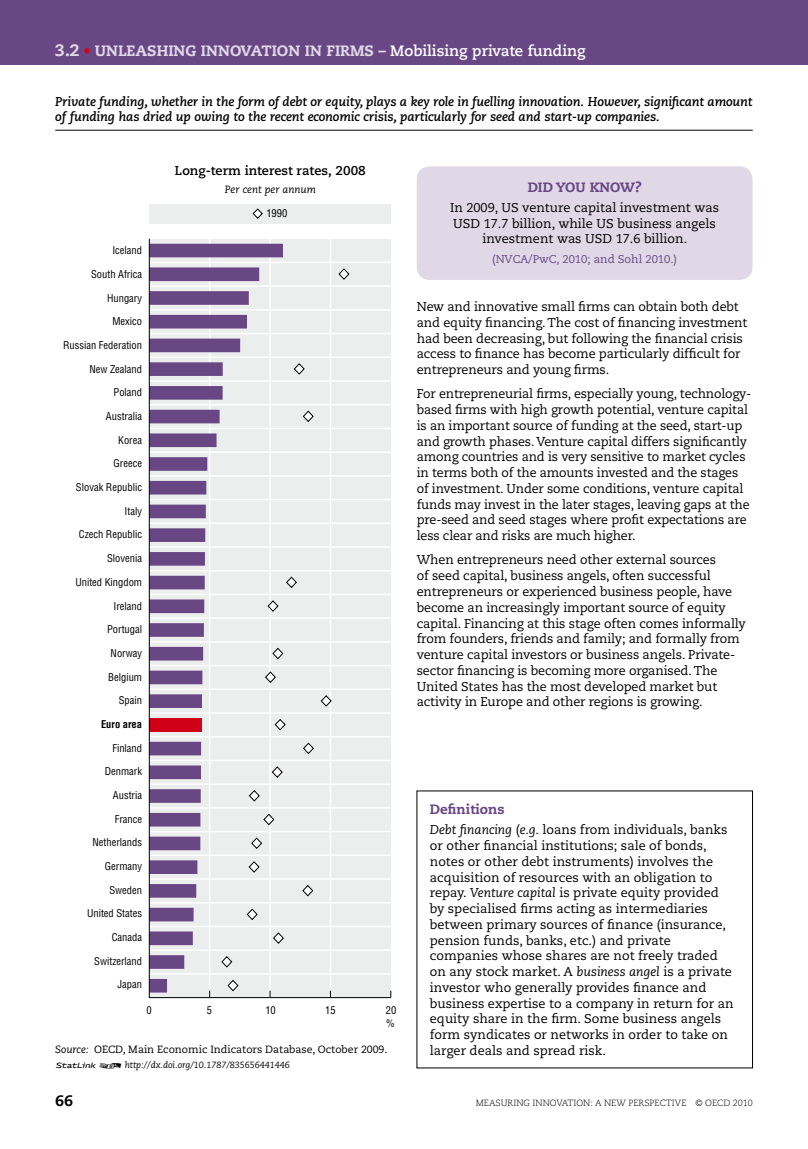
<style>
.page{position:relative;width:808px;height:1149px;background:#fff}
.page>*{position:absolute;margin:0;border:0;box-sizing:border-box;transform-origin:0 0}
.t1{font:800 15px "Caecilia LT Std";color:#e0d8e6}
.t2{font:800 15px "Caecilia LT Std";color:#000}
.t3{font:800 13.5px "Caecilia LT Std";color:#694785}
.t4{font:12.75px/15.8px "Caecilia LT Std";letter-spacing:-.01em;color:#000}
.t5{font:italic 700 12.75px/15.8px "Caecilia LT Std";letter-spacing:-.01em;color:#000}
.t6{font:700 12.75px "Caecilia LT Std";color:#000}
.t7{font:11.25px "Caecilia LT Std";color:#694785}
.t8{font:condensed 10.5px/12.8px "Helvetica LT Std";color:#000}
.t9{font:10.5px "Caecilia LT Std";color:#000}
.t10{font:italic 10.5px "Caecilia LT Std";color:#000}
.t11{font:700 condensed 10.5px "Helvetica LT Std";color:#000}
.t12{font:300 9px "Caecilia LT Std";color:#000}
.t13{font:italic 9px "Caecilia LT Std";color:#000}
.s1{font-size:16.5px}
.s2{color:#d10019}
.s3{font-weight:700;color:#fff}
.s4{font-family:"Stat Link";font-style:normal}
.s5{font-style:italic}
</style>
<div class="page">
<div style="left:0;top:0;width:808px;height:64px;background:#694785"></div>
<hr style="left:55px;top:130px;width:698px;height:1px;background:#000">
<div style="left:417px;top:166px;width:335px;height:114px;background:#e0d8e6;border-radius:13px"></div>
<div style="left:149px;top:204px;width:242px;height:20px;background:#eceded"></div>
<svg style="left:252px;top:208px;width:11px;height:11px"></svg>
<svg style="left:149px;top:238px;width:243px;height:760px;background:#d9d4dd"></svg>
<p class="t1" style="left:55px;top:41px;width:532px"><span class="s1">3.2</span> <span class="s2">•</span> UNLEASHING INNOVATION IN FIRMS – <span class="s3">Mobilising private funding</span></p>
<p class="t5" style="left:55px;top:93px;width:699px">Private funding, whether in the form of debt or equity, plays a key role in fuelling innovation. However, significant amount of funding has dried up owing to the recent economic crisis, particularly for seed and start-up companies.</p>
<p class="t6" style="left:175px;top:163px;width:193px">Long-term interest rates, 2008</p>
<p class="t10" style="left:225px;top:183px;width:93px">Per cent per annum</p>
<p class="t8" style="left:112px;top:244px;width:31px">Iceland</p>
<p class="t8" style="left:91px;top:268px;width:53px">South Africa</p>
<p class="t8" style="left:107px;top:291px;width:36px">Hungary</p>
<p class="t8" style="left:112px;top:315px;width:31px">Mexico</p>
<p class="t8" style="left:63px;top:339px;width:81px">Russian Federation</p>
<p class="t8" style="left:89px;top:362px;width:54px">New Zealand</p>
<p class="t8" style="left:114px;top:386px;width:30px">Poland</p>
<p class="t8" style="left:106px;top:409px;width:38px">Australia</p>
<p class="t8" style="left:118px;top:433px;width:25px">Korea</p>
<p class="t8" style="left:114px;top:457px;width:30px">Greece</p>
<p class="t8" style="left:76px;top:480px;width:68px">Slovak Republic</p>
<p class="t8" style="left:125px;top:504px;width:19px">Italy</p>
<p class="t8" style="left:79px;top:528px;width:65px">Czech Republic</p>
<p class="t8" style="left:107px;top:551px;width:36px">Slovenia</p>
<p class="t8" style="left:75px;top:575px;width:68px">United Kingdom</p>
<p class="t8" style="left:114px;top:599px;width:30px">Ireland</p>
<p class="t8" style="left:107px;top:622px;width:36px">Portugal</p>
<p class="t8" style="left:111px;top:646px;width:33px">Norway</p>
<p class="t8" style="left:108px;top:670px;width:35px">Belgium</p>
<p class="t8" style="left:119px;top:693px;width:25px">Spain</p>
<p class="t11" style="left:101px;top:717px;width:43px">Euro area</p>
<p class="t8" style="left:112px;top:741px;width:31px">Finland</p>
<p class="t8" style="left:105px;top:764px;width:39px">Denmark</p>
<p class="t8" style="left:113px;top:788px;width:31px">Austria</p>
<p class="t8" style="left:115px;top:812px;width:29px">France</p>
<p class="t8" style="left:93px;top:835px;width:51px">Netherlands</p>
<p class="t8" style="left:105px;top:859px;width:39px">Germany</p>
<p class="t8" style="left:109px;top:883px;width:34px">Sweden</p>
<p class="t8" style="left:87px;top:906px;width:57px">United States</p>
<p class="t8" style="left:112px;top:930px;width:32px">Canada</p>
<p class="t8" style="left:94px;top:954px;width:49px">Switzerland</p>
<p class="t8" style="left:118px;top:977px;width:26px">Japan</p>
<p class="t8" style="left:266px;top:207px;width:22px">1990</p>
<p class="t8" style="left:147px;top:1003px;width:7px">0</p>
<p class="t8" style="left:207px;top:1003px;width:7px">5</p>
<p class="t8" style="left:265px;top:1003px;width:12px">10</p>
<p class="t8" style="left:325px;top:1003px;width:12px">15</p>
<p class="t8" style="left:386px;top:1003px;width:12px">20 %</p>
<p class="t9" style="left:94px;top:1043px;width:295px">OECD, Main Economic Indicators Database, October 2009.</p>
<p class="t10" style="left:55px;top:1043px;width:35px">Source:</p>
<p class="t13" style="left:55px;top:1059px;width:236px"><span class="s4">1 2</span> http://dx.doi.org/10.1787/835656441446</p>
<p class="t3" style="left:528px;top:179px;width:115px">DID YOU KNOW?</p>
<p class="t4" style="left:450px;top:200px;width:270px;text-align:center">In 2009, US venture capital investment was<br>USD 17.7 billion, while US business angels investment was USD 17.6 billion.</p>
<p class="t7" style="left:492px;top:253px;width:186px">(NVCA/PwC, 2010; and Sohl 2010.)</p>
<p class="t4" style="left:417px;top:299px;width:332px">New and innovative small firms can obtain both debt and equity financing. The cost of financing investment had been decreasing, but following the financial crisis access to finance has become particularly difficult for entrepreneurs and young firms.</p>
<p class="t4" style="left:417px;top:386px;width:336px">For entrepreneurial firms, especially young, technology&shy;based firms with high growth potential, venture capital is an important source of funding at the seed, start-up and growth phases. Venture capital differs significantly among countries and is very sensitive to market cycles in terms both of the amounts invested and the stages of investment. Under some conditions, venture capital funds may invest in the later stages, leaving gaps at the pre-seed and seed stages where profit expectations are less clear and risks are much higher.</p>
<p class="t4" style="left:417px;top:552px;width:331px">When entrepreneurs need other external sources<br>of seed capital, business angels, often successful entrepreneurs or experienced business people, have become an increasingly important source of equity capital. Financing at this stage often comes informally from founders, friends and family; and formally from venture capital investors or business angels. Private&shy;sector financing is becoming more organised. The United States has the most developed market but activity in Europe and other regions is growing.</p>
<p class="t3" style="left:430px;top:801px;width:76px">DEFINITIONS</p>
<p class="t4" style="left:430px;top:822px;width:305px"><span class="s5">Debt financing</span> (<span class="s5">e.g.</span> loans from individuals, banks or other financial institutions; sale of bonds, notes or other debt instruments) involves the acquisition of resources with an obligation to repay. <span class="s5">Venture capital</span> is private equity provided by specialised firms acting as intermediaries between primary sources of finance (insurance, pension funds, banks, etc.) and private companies whose shares are not freely traded on any stock market. A <span class="s5">business angel</span> is a private investor who generally provides finance and business expertise to a company in return for an equity share in the firm. Some business angels form syndicates or networks in order to take on larger deals and spread risk.</p>
<p class="t2" style="left:55px;top:1091px;width:19px">66</p>
<p class="t12" style="left:476px;top:1097px;width:278px">MEASURING INNOVATION: A NEW PERSPECTIVE © OECD 2010</p>
</div>
